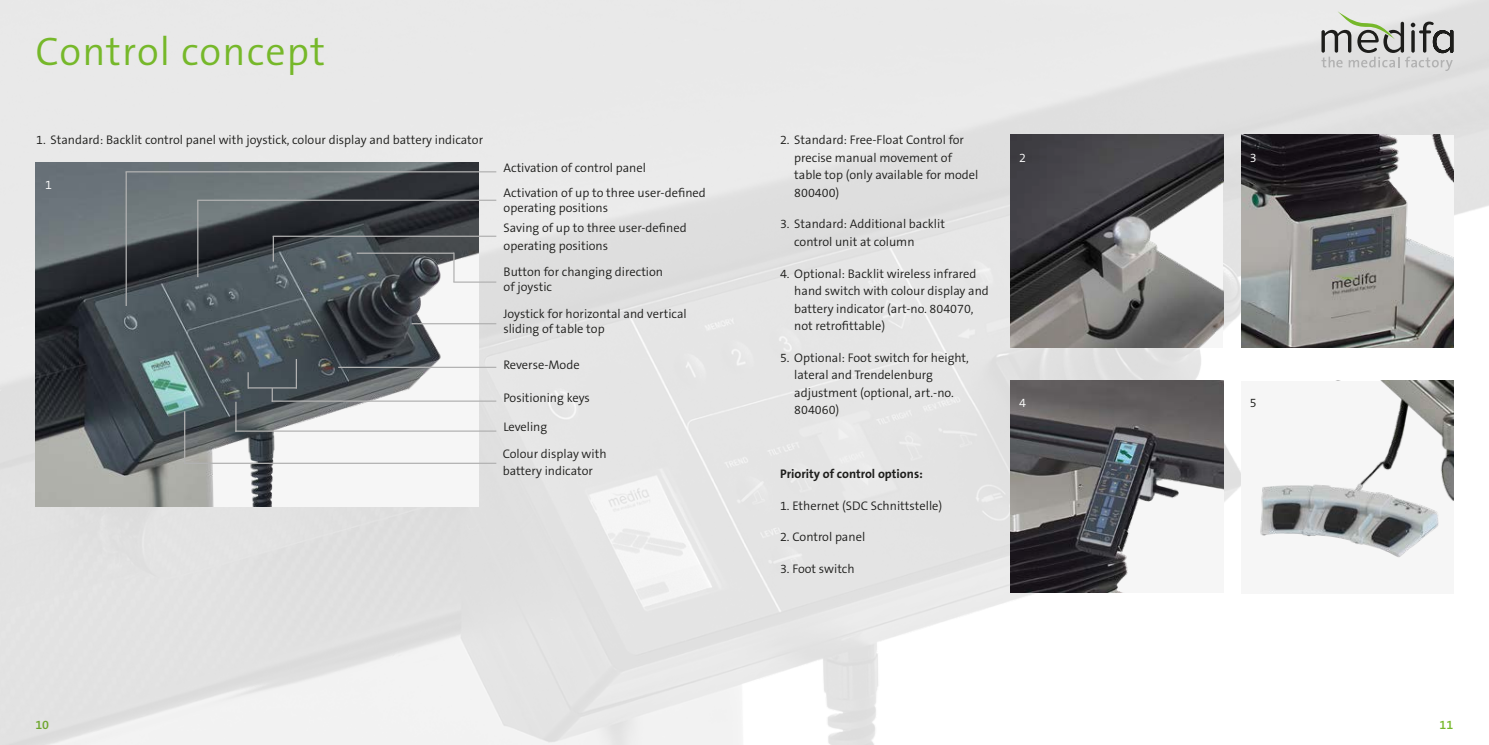
<style>
.page{position:relative;width:1489px;height:745px;background:#fff}
.page>*{position:absolute;margin:0;border:0;box-sizing:border-box;transform-origin:0 0}
.t1{font:300 40px "The Sans B W4";letter-spacing:.03em;color:#76b82a}
.t2{font:300 12.5px/17.5px "The Sans B W4";color:#1d1d1b}
.t3{font:700 12.5px "The Sans B W7";color:#1d1d1b}
.t4{font:600 12.5px "The Sans B W6";color:#76b82a}
.t5{font:300 12.5px "The Sans B W4";color:#fff}
</style>
<div class="page">
<img style="left:0;top:0;width:1488px;height:744px">
<img style="left:1240px;top:380px;width:213px;height:213px">
<img style="left:1010px;top:380px;width:213px;height:212px">
<img style="left:1241px;top:135px;width:212px;height:212px">
<svg style="left:1321px;top:11px;width:132px;height:60px;background:#c0c1be"></svg>
<img style="left:1010px;top:135px;width:212px;height:212px">
<img style="left:35px;top:162px;width:443px;height:344px">
<hr style="left:126px;top:172px;width:1px;height:134px;background:#b2b2b2">
<hr style="left:126px;top:171px;width:370px;height:1px;background:#b2b2b2">
<hr style="left:197px;top:200px;width:1px;height:77px;background:#b2b2b2">
<hr style="left:197px;top:199px;width:299px;height:2px;background:#b2b2b2">
<svg style="left:273px;top:237px;width:1px;height:24px"></svg>
<hr style="left:273px;top:235px;width:223px;height:2px;background:#b2b2b2">
<hr style="left:411px;top:323px;width:85px;height:1px;background:#b2b2b2">
<svg style="left:247px;top:372px;width:2px;height:16px"></svg>
<hr style="left:248px;top:387px;width:48px;height:1px;background:#b2b2b2">
<svg style="left:296px;top:359px;width:1px;height:29px"></svg>
<svg style="left:272px;top:388px;width:1px;height:12px"></svg>
<hr style="left:272px;top:400px;width:224px;height:1px;background:#b2b2b2">
<hr style="left:338px;top:366px;width:158px;height:2px;background:#b2b2b2">
<hr style="left:235px;top:430px;width:261px;height:1px;background:#b2b2b2">
<hr style="left:235px;top:401px;width:1px;height:30px;background:#b2b2b2">
<hr style="left:184px;top:411px;width:1px;height:52px;background:#b2b2b2">
<hr style="left:184px;top:462px;width:312px;height:1px;background:#b2b2b2">
<hr style="left:356px;top:252px;width:98px;height:2px;background:#b2b2b2">
<hr style="left:453px;top:252px;width:1px;height:30px;background:#b2b2b2">
<hr style="left:453px;top:281px;width:43px;height:1px;background:#b2b2b2">
<h1 class="t1" style="left:35px;top:26px;width:291px">Control concept</h1>
<p class="t2" style="left:36px;top:131px;width:448px">1. Standard: Backlit control panel with joystick, colour display and battery indicator</p>
<p class="t5" style="left:45px;top:177px;width:8px">1</p>
<p class="t2" style="left:503px;top:155px;width:204px;line-height:25.4px">Activation of control panel<br>Activation of up to three user-defined</p>
<p class="t2" style="left:503px;top:199px;width:106px">operating positions</p>
<p class="t2" style="left:503px;top:219px;width:185px">Saving of up to three user-defined operating positions</p>
<p class="t2" style="left:503px;top:264px;width:161px;line-height:15px">Button for changing direction of joystic</p>
<p class="t2" style="left:503px;top:306px;width:185px;line-height:15px">Joystick for horizontal and vertical sliding of table top</p>
<p class="t2" style="left:503px;top:356px;width:78px">Reverse-Mode</p>
<p class="t2" style="left:503px;top:389px;width:88px">Positioning keys</p>
<p class="t2" style="left:503px;top:418px;width:45px">Leveling</p>
<p class="t2" style="left:502px;top:444px;width:105px">Colour display with battery indicator</p>
<p class="t2" style="left:794px;top:131px;width:185px;text-indent:-14px">2. Standard: Free-Float Control for precise manual movement of table top (only available for model<br>800400)</p>
<p class="t2" style="left:794px;top:215px;width:152px;text-indent:-14px">3. Standard: Additional backlit control unit at column</p>
<p class="t2" style="left:794px;top:264px;width:196px;text-indent:-14px">4. Optional: Backlit wireless infrared hand switch with colour display and battery indicator (art-no. 804070, not retrofittable)</p>
<p class="t2" style="left:794px;top:349px;width:176px;text-indent:-14px">5. Optional: Foot switch for height, lateral and Trendelenburg adjustment (optional, art.-no.<br>804060)</p>
<p class="t3" style="left:780px;top:465px;width:144px">Priority of control options:</p>
<p class="t2" style="left:780px;top:496px;width:164px">1. Ethernet (SDC Schnittstelle)</p>
<p class="t2" style="left:780px;top:528px;width:87px">2. Control panel</p>
<p class="t2" style="left:780px;top:559px;width:76px">3. Foot switch</p>
<p class="t5" style="left:1019px;top:149px;width:8px">2</p>
<p class="t5" style="left:1249px;top:149px;width:8px">3</p>
<p class="t5" style="left:1019px;top:394px;width:8px">4</p>
<p class="t2" style="left:1249px;top:393px;width:8px">5</p>
<p class="t4" style="left:35px;top:716px;width:15px">10</p>
<p class="t4" style="left:1439px;top:716px;width:15px">11</p>
</div>
